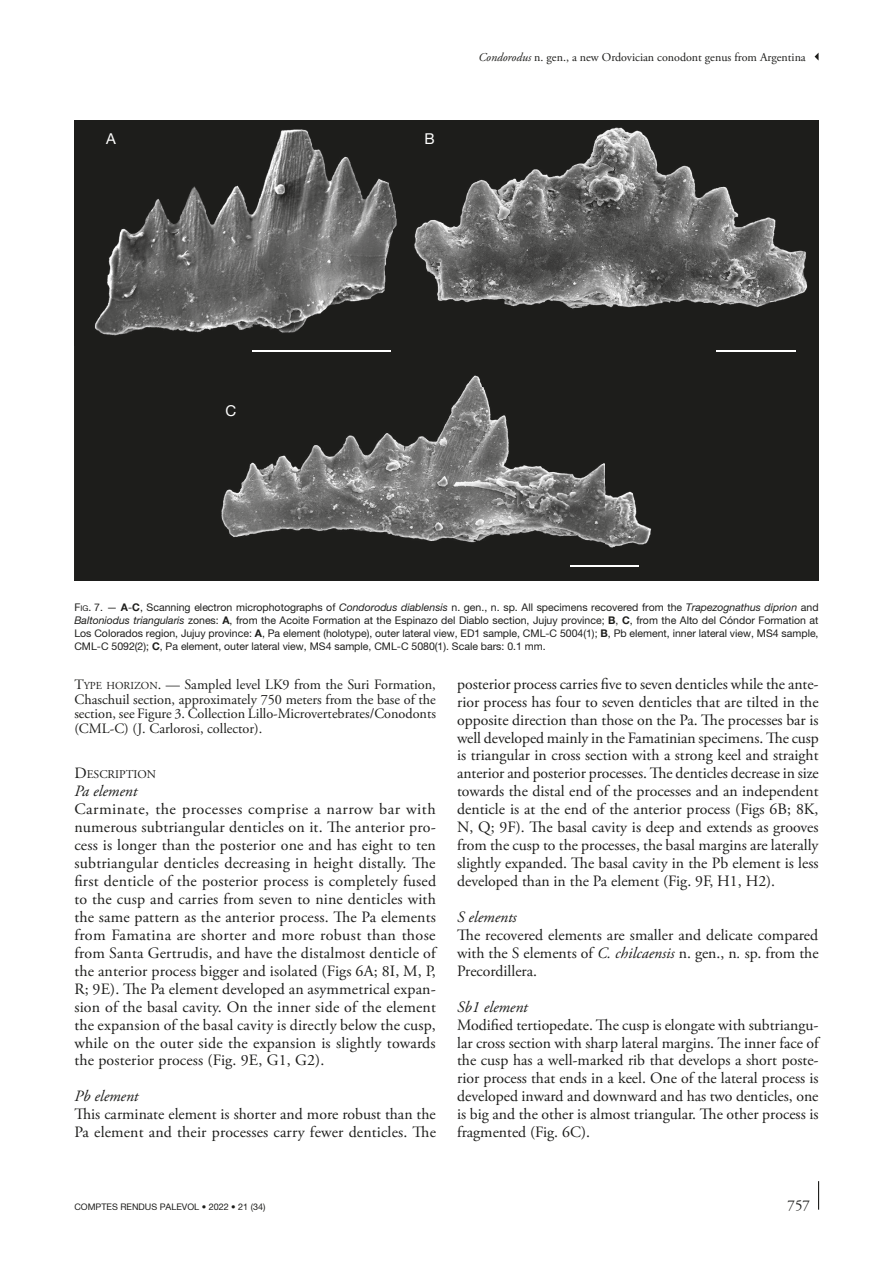
<style>
.page{position:relative;width:893px;height:1263px;background:#fff}
.page>*{position:absolute;margin:0;border:0;box-sizing:border-box;transform-origin:0 0}
.Texte_courant_1er_pa{font:15.75px/18px "Adobe Garamond Pro";color:#1d1d1b;text-align:justify}
.Titre_3{font:italic 15.75px "Adobe Garamond Pro";color:#1d1d1b}
.t1{font:15px "Adobe Garamond Pro";color:#1d1d1b}
.t2{font:15px "Helvetica Neue";color:#fff}
.Matériel-diagnose{font:14.25px/14.9px "Adobe Garamond Pro";color:#1d1d1b;text-align:justify}
.t3{font:12px "Adobe Garamond Pro";color:#1d1d1b}
.Titre_2{font:11.85px "Adobe Garamond";color:#1d1d1b}
.t4{font:10.5px/12.8px "Helvetica Neue";color:#1d1d1b;text-align:justify}
.t5{font:9px "Helvetica Neue";color:#1d1d1b}
.s1{font-style:italic}
.s2{font-style:inherit}
.s3{font-size:7.8px}
.s4{font-weight:700}
.s5{font-family:"Adobe Garamond"}
.s6{font-family:"Adobe Garamond";font-size:10.65px}
.s7{font-size:15.75px}
</style>
<div class="page">
<svg style="left:818px;top:1181px;width:1px;height:29px"></svg>
<svg style="left:815px;top:53px;width:4px;height:8px"></svg>
<img style="left:74px;top:121px;width:745px;height:459px">
<hr style="left:252px;top:350px;width:139px;height:2px;background:#fff">
<hr style="left:716px;top:350px;width:80px;height:2px;background:#fff">
<hr style="left:570px;top:565px;width:69px;height:2px;background:#fff">
<p class="t2" style="left:106px;top:130px;width:11px">A</p>
<p class="t2" style="left:424px;top:130px;width:12px">B</p>
<p class="t3" style="left:478px;top:50px;width:329px"><span class="s1">Condorodus</span> n. gen., a new Ordovician conodont genus from Argentina</p>
<p class="t2" style="left:225px;top:402px;width:12px">C</p>
<p class="t4" style="left:74px;top:601px;width:746px"><span class="s2">F</span><span class="s3">ig</span><span class="s2">. 7</span>. — <span class="s4">A</span>-<span class="s4">C</span>, Scanning electron microphotographs of <span class="s1">Condorodus diablensis</span> n. gen., n. sp. All specimens recovered from the <span class="s1">Trapezognathus diprion</span> and <span class="s1">Baltoniodus triangularis</span> zones: <span class="s4">A</span>, from the Acoite Formation at the Espinazo del Diablo section, Jujuy province; <span class="s4">B</span>, <span class="s4">C</span>, from the Alto del Cóndor Formation at Los Colorados region, Jujuy province: <span class="s4">A</span>, Pa element (holotype), outer lateral view, ED1 sample, CML-C 5004(1); <span class="s4">B</span>, Pb element, inner lateral view, MS4 sample, CML-C 5092(2); <span class="s4">C</span>, Pa element, outer lateral view, MS4 sample, CML-C 5080(1). Scale bars: 0.1 mm.</p>
<p class="Matériel-diagnose" style="left:74px;top:677px;width:363px"><span class="s5">T</span><span class="s6">YPE HORIZON</span>. — Sampled level LK9 from the Suri Formation, Chaschuil section, approximately 750 meters from the base of the section, see Figure 3. Collection Lillo-Microvertebrates/Conodonts (CML-C) (J. Carlorosi, collector).</p>
<p class="Titre_2" style="left:74px;top:768px;width:83px"><span class="s7">D</span>ESCRIPTION</p>
<p class="Titre_3" style="left:74px;top:782px;width:64px">Pa element</p>
<p class="Texte_courant_1er_pa" style="left:74px;top:801px;width:363px">Carminate, the processes comprise a narrow bar with numerous subtriangular denticles on it. The anterior pro&shy;cess is longer than the posterior one and has eight to ten subtriangular denticles decreasing in height distally. The first denticle of the posterior process is completely fused to the cusp and carries from seven to nine denticles with the same pattern as the anterior process. The Pa elements from Famatina are shorter and more robust than those from Santa Gertrudis, and have the distalmost denticle of the anterior process bigger and isolated (Figs 6A; 8I, M, P, R; 9E). The Pa element developed an asymmetrical expan&shy;sion of the basal cavity. On the inner side of the element the expansion of the basal cavity is directly below the cusp, while on the outer side the expansion is slightly towards the posterior process (Fig. 9E, G1, G2).</p>
<p class="Titre_3" style="left:74px;top:1087px;width:66px">Pb element</p>
<p class="Texte_courant_1er_pa" style="left:74px;top:1106px;width:363px">This carminate element is shorter and more robust than the<br>Pa element and their processes carry fewer denticles. The</p>
<p class="Texte_courant_1er_pa" style="left:457px;top:675px;width:363px">posterior process carries five to seven denticles while the ante&shy;rior process has four to seven denticles that are tilted in the opposite direction than those on the Pa. The processes bar is well developed mainly in the Famatinian specimens. The cusp is triangular in cross section with a strong keel and straight anterior and posterior processes. The denticles decrease in size towards the distal end of the processes and an independent denticle is at the end of the anterior process (Figs 6B; 8K, N, Q; 9F). The basal cavity is deep and extends as grooves from the cusp to the processes, the basal margins are laterally slightly expanded. The basal cavity in the Pb element is less developed than in the Pa element (Fig. 9F, H1, H2).</p>
<p class="Titre_3" style="left:457px;top:907px;width:61px">S elements</p>
<p class="Texte_courant_1er_pa" style="left:457px;top:926px;width:363px">The recovered elements are smaller and delicate compared with the S elements of <span class="s1">C. chilcaensis</span> n. gen., n<span class="s1">.</span> sp. from the Precordillera.</p>
<p class="Titre_3" style="left:457px;top:997px;width:72px">Sb1 element</p>
<p class="Texte_courant_1er_pa" style="left:457px;top:1016px;width:363px">Modified tertiopedate. The cusp is elongate with subtriangu&shy;lar cross section with sharp lateral margins. The inner face of the cusp has a well-marked rib that develops a short poste&shy;rior process that ends in a keel. One of the lateral process is developed inward and downward and has two denticles, one is big and the other is almost triangular. The other process is fragmented (Fig. 6C).</p>
<p class="t5" style="left:74px;top:1201px;width:193px">COMPTES RENDUS PALEVOL • 2022 • 21 (34)</p>
<p class="t1" style="left:788px;top:1196px;width:24px">757</p>
</div>
